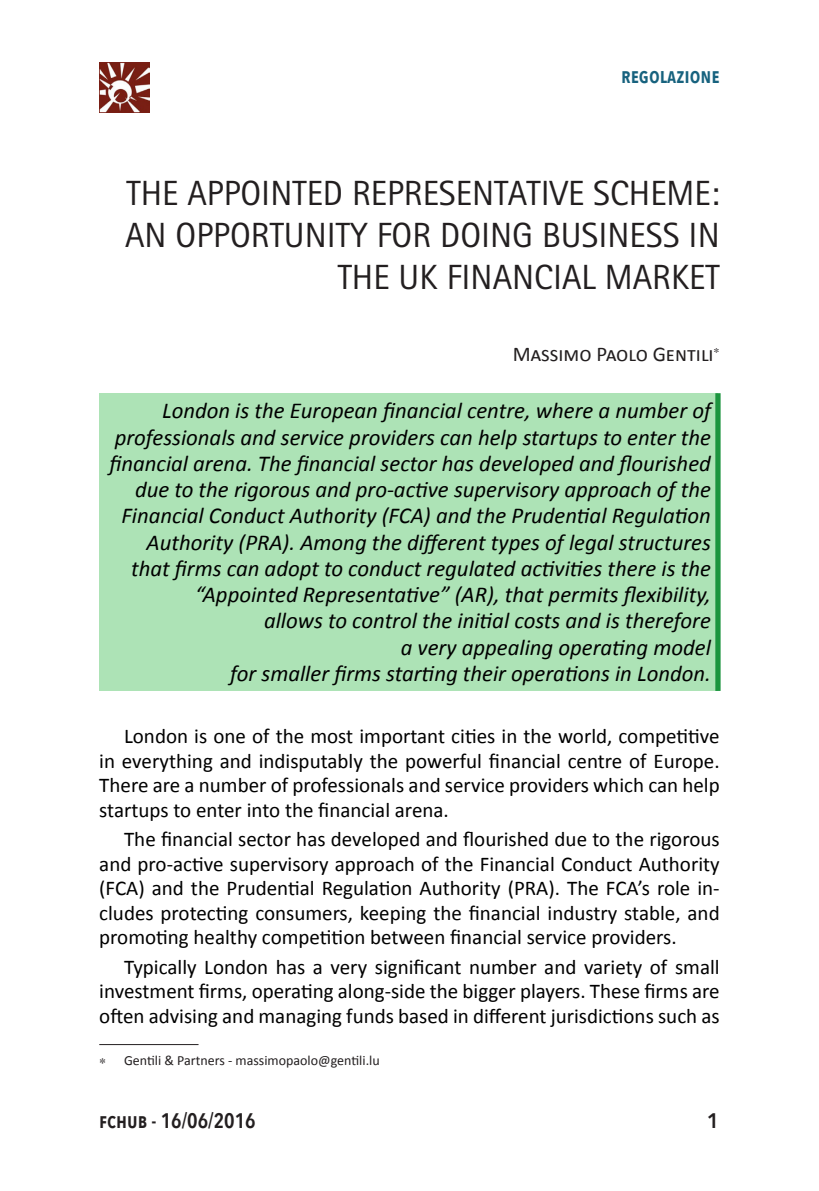
<style>
.page{position:relative;width:819px;height:1191px;background:#fff}
.page>*{position:absolute;margin:0;border:0;box-sizing:border-box;transform-origin:0 0}
.Titolo_capitolo{font:35px/42px "Rotis Sans Serif";color:#231f20;text-align:right}
.t1{font:italic 22.75px/26.2px "Calibri";color:#000;text-align:right}
.t2{font:21px/24.5px "Calibri";color:#000;text-align:justify}
.Autore{font:21px "Calibri";color:#231f20}
.t3{font:600 21px "Avenir Next Condensed";color:#231f20}
.t4{font:600 21px "Avenir Next Condensed";color:#17627e}
.t5{font:600 21px "Avenir Next";color:#231f20}
.Nota_apertura{font:14px "Calibri";color:#231f20}
</style>
<div class="page">
<img style="left:99px;top:62px;width:50px;height:50px">
<div style="left:99px;top:393px;width:619px;height:298px;background:#ade3b6"></div>
<div style="left:715px;top:393px;width:5px;height:298px;background:#1b953e"></div>
<hr style="left:99px;top:1044px;width:99px;height:1px;background:#231f20">
<p class="t4" style="left:621px;top:58px;width:100px">regolazione</p>
<p class="Titolo_capitolo" style="left:125px;top:172px;width:596px">THE APPOINTED REPRESENTATIVE SCHEME:<br>AN OPPORTUNITY FOR DOING BUSINESS IN<br>THE UK FINANCIAL MARKET</p>
<p class="Autore" style="left:513px;top:341px;width:202px">Massimo Paolo Gentili</p>
<p class="t1" style="left:109px;top:397px;width:603px">London is the European financial centre, where a number of professionals and service providers can help startups to enter the financial arena. The financial sector has developed and flourished due to the rigorous and pro-active supervisory approach of the Financial Conduct Authority (FCA) and the Prudential Regulation Authority (PRA). Among the different types of legal structures that firms can adopt to conduct regulated activities there is the “Appointed Representative” (AR), that permits flexibility,<br>allows to control the initial costs and is therefore<br>a very appealing operating model<br>for smaller firms starting their operations in London.</p>
<p class="t2" style="left:99px;top:724px;width:622px;text-indent:25px">London is one of the most important cities in the world, competitive in everything and indisputably the powerful financial centre of Europe.<br>There are a number of professionals and service providers which can help startups to enter into the financial arena.</p>
<p class="t2" style="left:99px;top:827px;width:622px;text-indent:25px">The financial sector has developed and flourished due to the rigorous and pro-active supervisory approach of the Financial Conduct Authority (FCA) and the Prudential Regulation Authority (PRA). The FCA’s role in&shy;cludes protecting consumers, keeping the financial industry stable, and promoting healthy competition between financial service providers.</p>
<p class="t2" style="left:99px;top:954px;width:622px;text-indent:25px">Typically London has a very significant number and variety of small investment firms, operating along-side the bigger players. These firms are often advising and managing funds based in different jurisdictions such as</p>
<p class="Nota_apertura" style="left:124px;top:1051px;width:257px">Gentili &amp; Partners - massimopaolo@gentili.lu</p>
<p class="t3" style="left:99px;top:1102px;width:158px">fchub - 16/06/2016</p>
<p class="t5" style="left:706px;top:1102px;width:14px">1</p>
</div>
